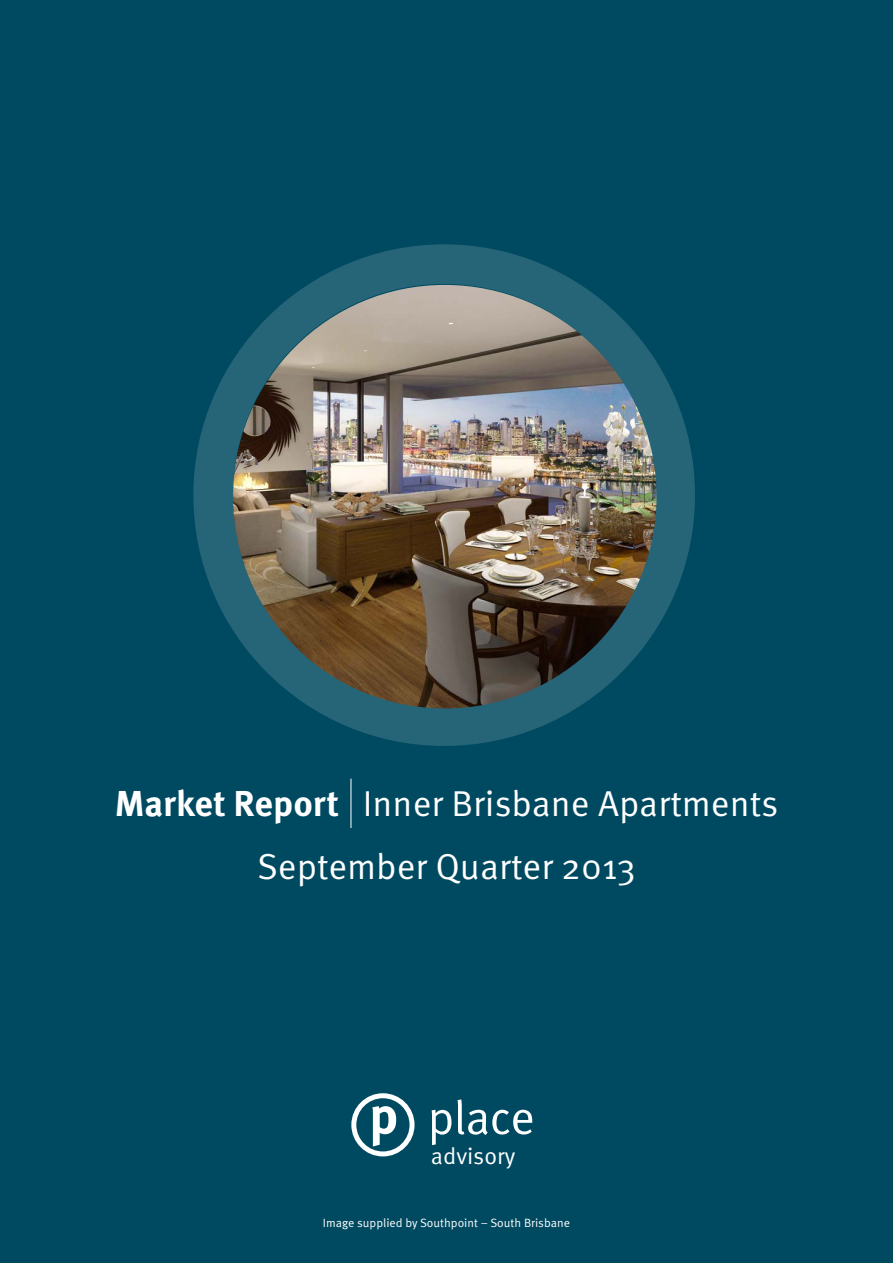
<style>
.page{position:relative;width:893px;height:1263px;background:#004a61}
.page>*{position:absolute;margin:0;border:0;box-sizing:border-box;transform-origin:0 0}
.t1{font:36px/63px "Meta Pro Norm";color:#fff;text-align:center}
.t2{font:23.1px "Meta Pro Norm";color:#fff}
.t3{font:12px "Meta Pro Norm";color:#fff}
.s1{font-family:"Meta Pro";font-weight:700}
</style>
<div class="page">
<svg style="left:193px;top:244px;width:502px;height:502px;fill:#235e72"></svg>
<img style="left:233px;top:285px;width:424px;height:423px;border-radius:212px">
<svg style="left:351px;top:1093px;width:64px;height:63px"></svg>
<svg style="left:431px;top:1110px;width:20px;height:35px"></svg>
<svg style="left:457px;top:1099px;width:75px;height:36px"></svg>
<hr style="left:351px;top:779px;width:1px;height:49px;background:#fff">
<p class="t1" style="left:115px;top:770px;width:665px"><span class="s1">Market Report</span> Inner Brisbane Apartments<br>September Quarter 2013</p>
<p class="t2" style="left:431px;top:1138px;width:86px">advisory</p>
<p class="t3" style="left:323px;top:1214px;width:249px">Image supplied by Southpoint – South Brisbane</p>
</div>
